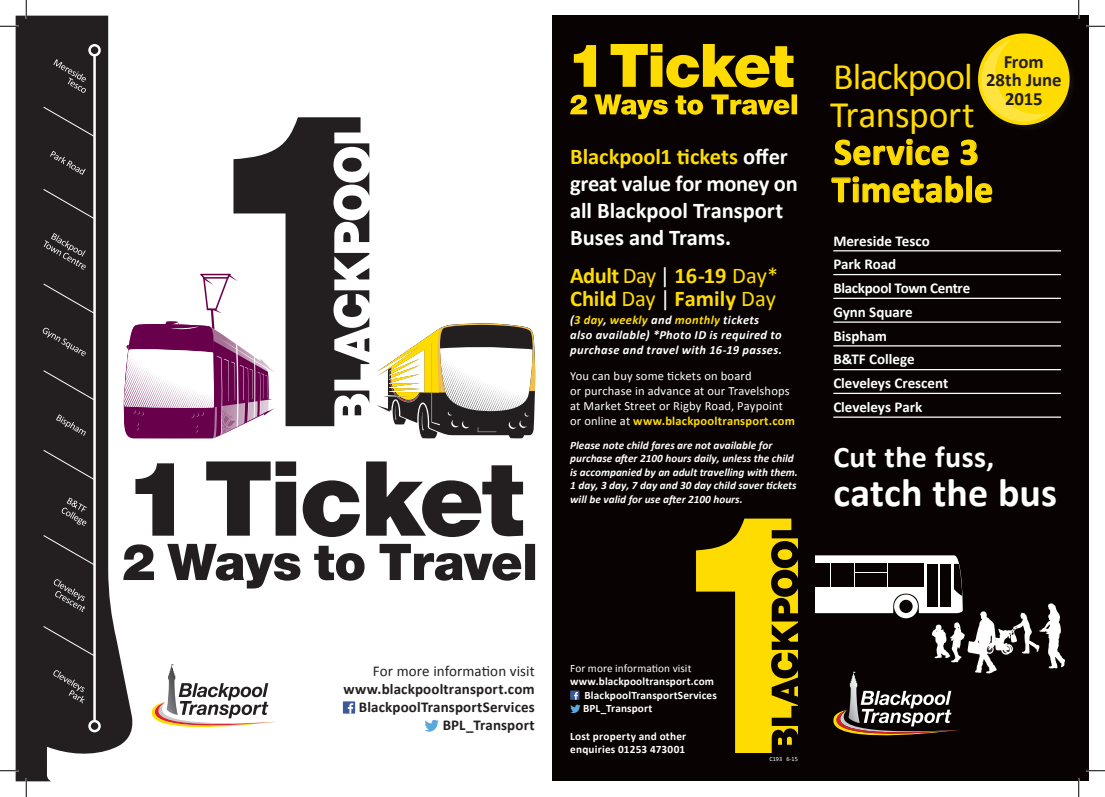
<style>
.page{position:relative;width:1105px;height:797px;background:#fff}
.page>*{position:absolute;margin:0;border:0;box-sizing:border-box;transform-origin:0 0}
.t1{font:700 40px "Calibri";letter-spacing:.005em;color:#fff}
.t2{font:37.5px/37.5px "Calibri";letter-spacing:-.025em;color:#ffdc01}
.t3{font:700 37.5px/37.5px "Calibri";letter-spacing:.015em;color:#ffdc01}
.t4{font:700 30px "Calibri";letter-spacing:.015em;color:#fff}
.t5{font:700 22.5px/27px "Calibri";letter-spacing:-.005em;color:#fff}
.t6{font:700 22.5px/22.5px "Calibri";letter-spacing:-.005em;color:#ffdc01}
.t7{font:700 18.75px/18.8px "Calibri";letter-spacing:-.005em;color:#231f20;text-align:center}
.t8{font:700 15px/23.8px "Calibri";color:#fff}
.t9{font:700 15px/18px "Calibri";letter-spacing:.01em;color:#231f20;text-align:right}
.t10{font:15px "Calibri";letter-spacing:.005em;color:#231f20}
.t11{font:12.5px/15px "Calibri";letter-spacing:.015em;color:#fff}
.t12{font:italic 700 12.5px/15px "Calibri";letter-spacing:.025em;color:#fff}
.t13{font:italic 700 11.25px/13.5px "Calibri";color:#fff}
.t14{font:700 11.25px/13.5px "Calibri";letter-spacing:.015em;color:#fff}
.t15{font:11.25px "Calibri";letter-spacing:.005em;color:#fff}
.t16{font:6.25px "Calibri";color:#fff}
.s1{color:#ffdc01}
.s2{font-weight:400}
.s3{font-weight:400;color:#fff}
.s4{font-weight:700;color:#ffdc01}
</style>
<div class="page">
<div style="left:803px;top:16px;width:286px;height:765px;background:#080302"></div>
<svg style="left:16px;top:16px;width:117px;height:765px;fill:#231f20"></svg>
<svg style="left:233px;top:117px;width:136px;height:309px;fill:#231f20"></svg>
<svg style="left:122px;top:272px;width:153px;height:168px"></svg>
<svg style="left:377px;top:323px;width:158px;height:115px"></svg>
<svg style="left:135px;top:461px;width:388px;height:76px"></svg>
<svg style="left:123px;top:544px;width:412px;height:44px"></svg>
<svg style="left:834px;top:138px;width:115px;height:28px"></svg>
<svg style="left:960px;top:139px;width:18px;height:27px"></svg>
<svg style="left:831px;top:175px;width:162px;height:28px"></svg>
<hr style="left:833px;top:250px;width:228px;height:1px;background:#fff">
<hr style="left:833px;top:274px;width:228px;height:1px;background:#fff">
<hr style="left:833px;top:298px;width:228px;height:1px;background:#fff">
<hr style="left:833px;top:321px;width:228px;height:2px;background:#fff">
<hr style="left:833px;top:345px;width:228px;height:1px;background:#fff">
<hr style="left:833px;top:369px;width:228px;height:1px;background:#fff">
<hr style="left:833px;top:393px;width:228px;height:1px;background:#fff">
<hr style="left:833px;top:416px;width:228px;height:2px;background:#fff">
<hr style="left:93px;top:55px;width:3px;height:666px;background:#fff">
<div style="left:88px;top:44px;width:13px;height:12px;border:2px solid #fff;border-radius:50%"></div>
<div style="left:88px;top:719px;width:13px;height:13px;border:2px solid #fff;border-radius:50%"></div>
<svg style="left:53px;top:670px;width:32px;height:33px"></svg>
<svg style="left:54px;top:579px;width:31px;height:33px"></svg>
<svg style="left:56px;top:414px;width:30px;height:22px"></svg>
<svg style="left:43px;top:328px;width:43px;height:28px"></svg>
<svg style="left:44px;top:233px;width:42px;height:36px;background:#3b3838"></svg>
<svg style="left:50px;top:151px;width:36px;height:24px"></svg>
<svg style="left:53px;top:59px;width:33px;height:34px"></svg>
<svg style="left:43px;top:106px;width:51px;height:31px;background:#2d2a2b"></svg>
<svg style="left:43px;top:188px;width:51px;height:31px;background:#2d2a2b"></svg>
<svg style="left:43px;top:283px;width:51px;height:31px;background:#2d2a2b"></svg>
<svg style="left:43px;top:370px;width:51px;height:31px;background:#2d2a2b"></svg>
<svg style="left:43px;top:449px;width:51px;height:31px;background:#2d2a2b"></svg>
<svg style="left:43px;top:534px;width:51px;height:31px;background:#2d2a2b"></svg>
<svg style="left:43px;top:625px;width:51px;height:31px;background:#2d2a2b"></svg>
<svg style="left:62px;top:497px;width:25px;height:28px"></svg>
<svg style="left:151px;top:664px;width:125px;height:64px"></svg>
<div style="left:343px;top:701px;width:12px;height:12px;background:#3c5a99"></div>
<svg style="left:348px;top:703px;width:5px;height:10px"></svg>
<svg style="left:424px;top:719px;width:15px;height:12px"></svg>
<div style="left:978px;top:33px;width:91px;height:92px;background:#ffdc01;border-radius:50%"></div>
<svg style="left:981px;top:40px;width:68px;height:81px"></svg>
<div style="left:552px;top:16px;width:263px;height:765px;background:#080302"></div>
<svg style="left:574px;top:44px;width:219px;height:44px"></svg>
<svg style="left:570px;top:94px;width:227px;height:25px"></svg>
<svg style="left:696px;top:518px;width:369px;height:235px"></svg>
<div style="left:570px;top:690px;width:9px;height:9px;background:#3c5a99"></div>
<svg style="left:570px;top:692px;width:10px;height:21px"></svg>
<svg style="left:0;top:25px;width:19px;height:2px"></svg>
<svg style="left:1086px;top:25px;width:19px;height:2px"></svg>
<svg style="left:0;top:770px;width:19px;height:1px"></svg>
<svg style="left:1086px;top:770px;width:19px;height:1px"></svg>
<svg style="left:25px;top:0;width:2px;height:19px"></svg>
<svg style="left:25px;top:778px;width:2px;height:19px"></svg>
<svg style="left:1078px;top:0;width:1px;height:19px"></svg>
<svg style="left:1078px;top:778px;width:1px;height:19px"></svg>
<h3 class="t5" style="left:570px;top:143px;width:229px"><span class="s1">Blackpool1 tickets</span> offer great value for money on all Blackpool Transport<br>Buses and Trams.</h3>
<h3 class="t6" style="left:570px;top:264px;width:210px">Adult <span class="s2">Day</span> <span class="s3">|</span> 16-19 <span class="s2">Day*<br></span>Child <span class="s2">Day</span> <span class="s3">|</span> Family <span class="s2">Day</span></h3>
<p class="t12" style="left:570px;top:312px;width:213px">(<span class="s1">3 day</span>, <span class="s1">weekly</span> and <span class="s1">monthly</span> tickets also available) *Photo ID is required to purchase and travel with 16-19 passes.</p>
<p class="t11" style="left:570px;top:368px;width:226px">You can buy some tickets on board<br>or purchase in advance at our Travelshops at Market Street or Rigby Road, Paypoint or online at <span class="s4">www.blackpooltransport.com</span></p>
<p class="t13" style="left:570px;top:438px;width:229px">Please note child fares are not available for purchase after 2100 hours daily, unless the child is accompanied by an adult travelling with them.<br>1 day, 3 day, 7 day and 30 day child saver tickets will be valid for use after 2100 hours.</p>
<h3 class="t7" style="left:986px;top:52px;width:77px">From<br>28th June<br>2015</h3>
<h2 class="t2" style="left:830px;top:58px;width:146px">Blackpool<br>Transport</h2>
<h2 class="t3" style="left:832px;top:133px;width:163px">Service 3<br>Timetable</h2>
<h3 class="t8" style="left:833px;top:229px;width:138px">Mereside Tesco<br>Park Road<br>Blackpool Town Centre<br>Gynn Square<br>Bispham<br>B&amp;TF College<br>Cleveleys Crescent<br>Cleveleys Park</h3>
<h3 class="t4" style="left:833px;top:438px;width:162px">Cut the fuss,</h3>
<h1 class="t1" style="left:833px;top:467px;width:225px">catch the bus</h1>
<h3 class="t10" style="left:373px;top:662px;width:163px">For more information visit</h3>
<h3 class="t9" style="left:344px;top:680px;width:193px">www.blackpooltransport.com<br>BlackpoolTransportServices<br>BPL_Transport</h3>
<p class="t15" style="left:570px;top:661px;width:123px">For more information visit</p>
<p class="t14" style="left:583px;top:675px;width:135px;text-indent:-13px">www.blackpooltransport.com<br>BlackpoolTransportServices<br>BPL_Transport</p>
<p class="t14" style="left:570px;top:729px;width:118px">Lost property and other enquiries 01253 473001</p>
<p class="t16" style="left:769px;top:755px;width:30px">C193 6-15</p>
</div>
